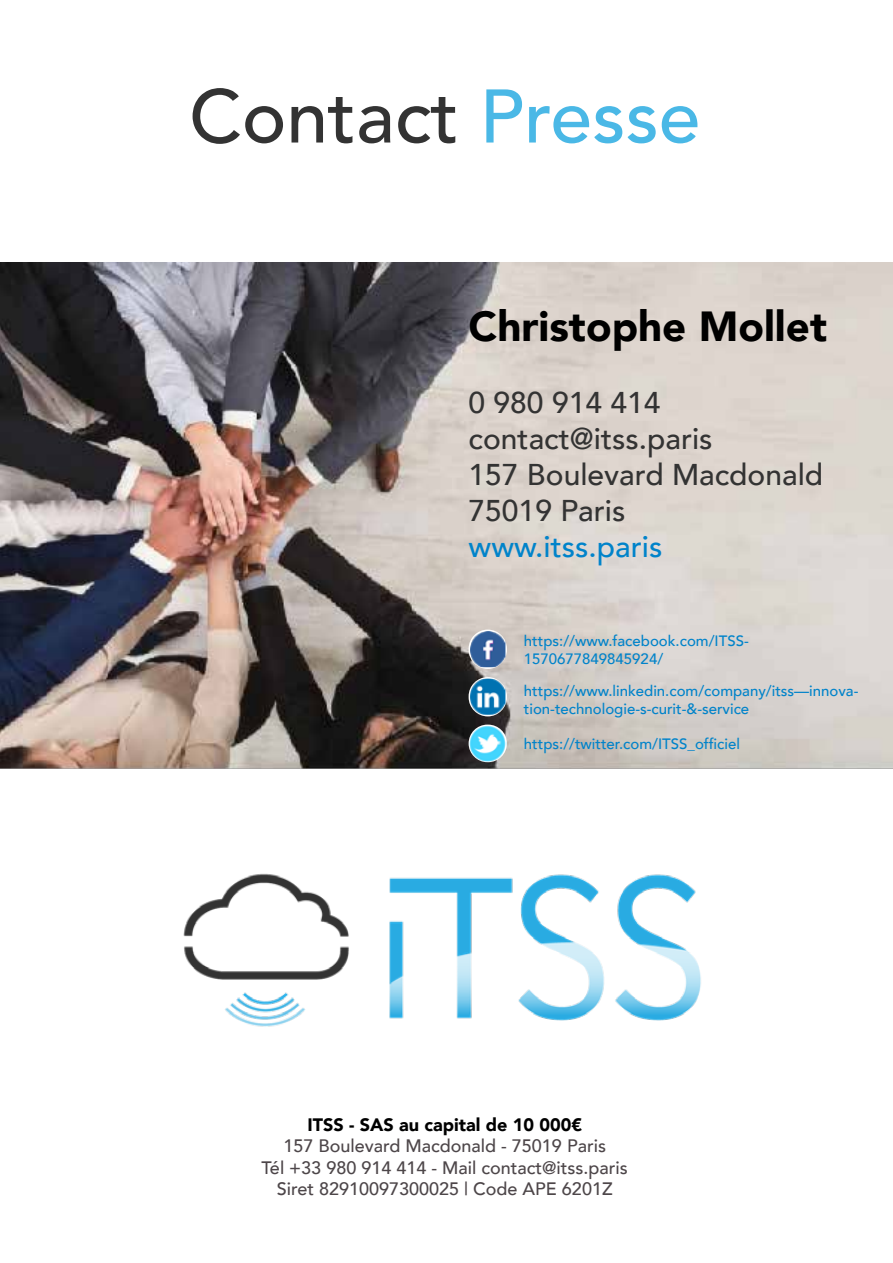
<style>
.page{position:relative;width:893px;height:1263px;background:#fff}
.page>*{position:absolute;margin:0;border:0;box-sizing:border-box;transform-origin:0 0}
.t1{font:500 75px "Avenir";color:#333}
.t2{font:900 42px "Avenir";color:#000}
.t3{font:500 30px/36px "Avenir";color:#333}
.t4{font:500 30px "Avenir";color:#0083ca}
.t5{font:500 18px/21.6px "Avenir";color:#4d4649;text-align:center}
.t6{font:900 18px "Avenir";color:#000}
.t7{font:500 15px/18px "Avenir";color:#0083ca}
.s1{color:#4ab8e6}
</style>
<div class="page">
<img style="left:0;top:262px;width:893px;height:507px">
<svg style="left:469px;top:677px;width:38px;height:39px"></svg>
<img style="left:470px;top:679px;width:35px;height:36px">
<img style="left:469px;top:725px;width:38px;height:37px;border-radius:19px">
<svg style="left:469px;top:630px;width:38px;height:39px"></svg>
<img style="left:470px;top:631px;width:35px;height:36px">
<img style="left:183px;top:873px;width:518px;height:154px">
<h1 class="t1" style="left:189px;top:52px;width:513px">Contact <span class="s1">Presse</span></h1>
<h2 class="t2" style="left:469px;top:290px;width:360px">Christophe Mollet</h2>
<h3 class="t3" style="left:469px;top:382px;width:356px">0 980 914 414 contact@itss.paris<br>157 Boulevard Macdonald<br>75019 Paris</h3>
<h3 class="t4" style="left:469px;top:520px;width:195px">www.itss.paris</h3>
<p class="t7" style="left:524px;top:631px;width:226px">https://www.facebook.com/ITSS-<br>1570677849845924/</p>
<p class="t7" style="left:524px;top:681px;width:336px">https://www.linkedin.com/company/itss—innova&shy;tion-technologie-s-curit-&amp;-service</p>
<p class="t7" style="left:524px;top:734px;width:218px">https://twitter.com/ITSS_officiel</p>
<p class="t6" style="left:307px;top:1109px;width:276px">ITSS - SAS au capital de 10 000€</p>
<p class="t5" style="left:262px;top:1134px;width:368px">157 Boulevard Macdonald - 75019 Paris<br>Tél +33 980 914 414 - Mail contact@itss.paris<br>Siret 82910097300025 | Code APE 6201Z</p>
</div>
